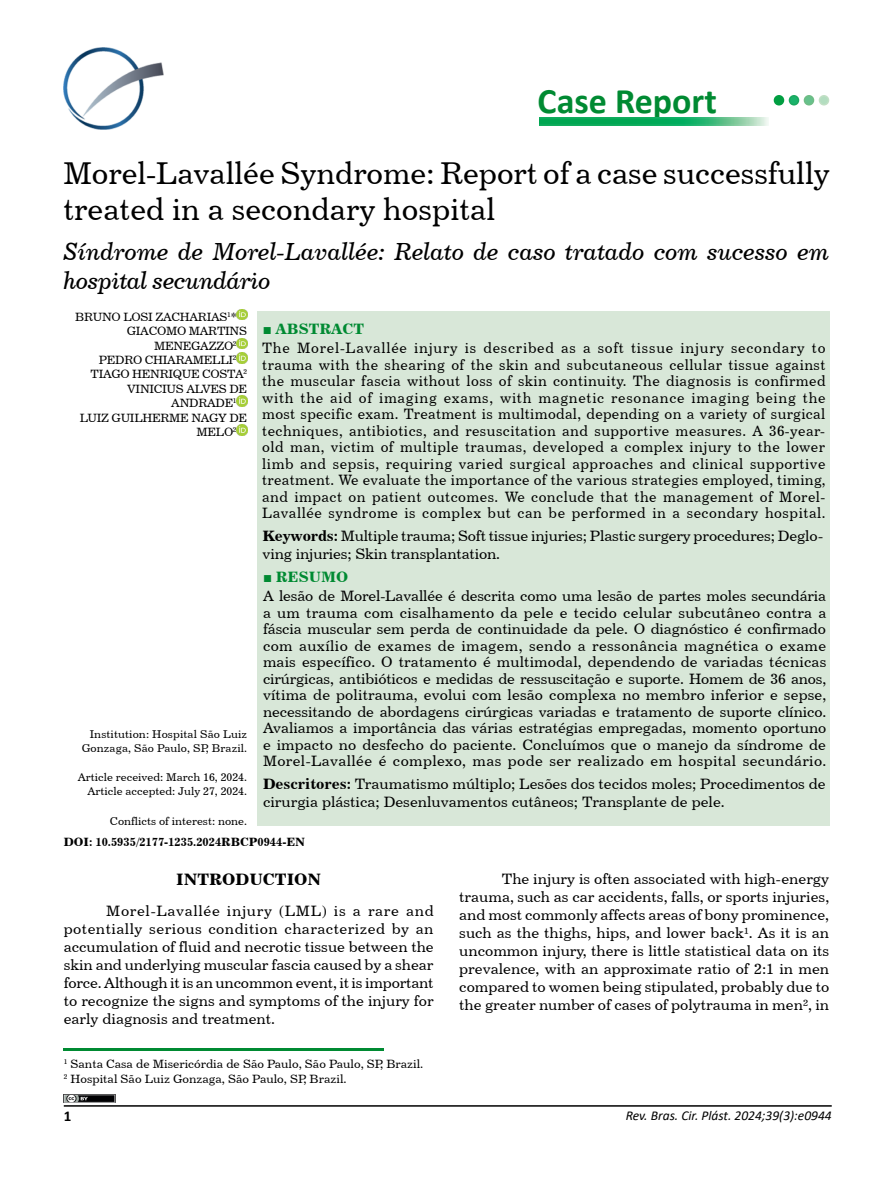
<style>
.page{position:relative;width:893px;height:1191px;background:#fff}
.page>*{position:absolute;margin:0;border:0;box-sizing:border-box;transform-origin:0 0}
.t1{font:700 36px "Calibri";color:#008a32}
.t2{font:31.5px/36px "Century 731 BT Roman A";letter-spacing:-.005em;color:#000;scale:.96 1}
.t3{font:24.75px/28.5px "Century 731 BT Italic A";letter-spacing:-.01em;color:#000}
.t4{font:16.5px "Century 731 BT Bold A";color:#000}
.t5{font:15px/18px "Century 731 BT Roman A";color:#000;text-align:justify}
.t6{font:15px/16.5px "Century 731 BT Roman A";color:#000;text-align:justify;scale:.95 1}
.t7{font:15px "Century 731 BT Bold A";color:#008a32}
.t8{font:700 15px "Calibri";color:#000}
.t9{font:italic 13.5px "Calibri";color:#000}
.t10{font:12px "Century 731 BT Roman A";letter-spacing:-.025em;color:#000}
.t11{font:12px/15px "Century 731 BT Roman A";color:#000}
.t12{font:12px "Century 731 BT Bold A";color:#000}
.t13{font:11.25px/13.5px "Century 731 BT Roman A";color:#000;text-align:right}
.s1{font-family:"Times New Roman";font-weight:700}
.s2{font-family:"Century 731 BT Bold A"}
</style>
<div class="page">
<hr style="left:64px;top:1105px;width:768px;height:1px;background:#000">
<svg style="left:236px;top:309px;width:11px;height:11px"></svg>
<svg style="left:236px;top:338px;width:11px;height:25px"></svg>
<svg style="left:236px;top:396px;width:11px;height:10px"></svg>
<svg style="left:236px;top:424px;width:11px;height:11px"></svg>
<img style="left:63px;top:47px;width:101px;height:82px">
<div style="left:258px;top:312px;width:572px;height:514px;background:#d8e7d8"></div>
<hr style="left:64px;top:1048px;width:320px;height:2px;background:#008a32">
<img style="left:64px;top:1094px;width:51px;height:9px">
<img style="left:539px;top:118px;width:230px;height:7px">
<div style="left:774px;top:96px;width:9px;height:9px;background:#009e41;border-radius:50%"></div>
<div style="left:774px;top:95px;width:10px;height:10px;border:2px solid #009e41;border-radius:50%"></div>
<div style="left:789px;top:96px;width:9px;height:9px;background:#1ab26b;border-radius:50%"></div>
<div style="left:789px;top:95px;width:10px;height:10px;border:2px solid #1aa85e;border-radius:50%"></div>
<div style="left:804px;top:96px;width:9px;height:9px;background:#66c18c;border-radius:50%"></div>
<div style="left:804px;top:95px;width:10px;height:10px;border:2px solid #6fbc85;border-radius:50%"></div>
<div style="left:819px;top:96px;width:9px;height:9px;background:#b3ddc0;border-radius:50%"></div>
<div style="left:819px;top:95px;width:10px;height:10px;border:2px solid #c1dfc4;border-radius:50%"></div>
<h1 class="t1" style="left:538px;top:76px;width:181px">Case Report</h1>
<h2 class="t2" style="left:63px;top:155px;width:800px">Morel-Lavallée Syndrome: Report of a case successfully treated in a secondary hospital</h2>
<h3 class="t3" style="left:63px;top:237px;width:767px">Síndrome de Morel-Lavallée: Relato de caso tratado com sucesso em hospital secundário</h3>
<p class="t10" style="left:75px;top:309px;width:163px">BRUNO LOSI ZACHARIAS<sup>1</sup>*</p>
<p class="t10" style="left:127px;top:324px;width:122px">GIACOMO MARTINS</p>
<p class="t10" style="left:154px;top:338px;width:84px">MENEGAZZO<sup>2</sup></p>
<p class="t10" style="left:99px;top:352px;width:139px">PEDRO CHIARAMELLI<sup>2</sup></p>
<p class="t10" style="left:91px;top:367px;width:158px">TIAGO HENRIQUE COSTA<sup>2</sup></p>
<p class="t10" style="left:127px;top:381px;width:121px">VINICIUS ALVES DE</p>
<p class="t10" style="left:171px;top:396px;width:67px">ANDRADE<sup>1</sup></p>
<p class="t10" style="left:80px;top:410px;width:169px">LUIZ GUILHERME NAGY DE</p>
<p class="t10" style="left:197px;top:424px;width:42px">MELO<sup>2</sup></p>
<p class="t13" style="left:82px;top:727px;width:167px">Institution: Hospital São Luiz<br>Gonzaga, São Paulo, SP, Brazil.</p>
<p class="t13" style="left:78px;top:770px;width:171px">Article received: March 16, 2024.<br>Article accepted: July 27, 2024.</p>
<p class="t13" style="left:110px;top:814px;width:139px">Conflicts of interest: none.</p>
<p class="t7" style="left:263px;top:319px;width:103px"><span class="s1">■</span> ABSTRACT</p>
<p class="t6" style="left:262px;top:339px;width:595px">The Morel-Lavallée injury is described as a soft tissue injury secondary to trauma with the shearing of the skin and subcutaneous cellular tissue against the muscular fascia without loss of skin continuity. The diagnosis is confirmed with the aid of imaging exams, with magnetic resonance imaging being the most specific exam. Treatment is multimodal, depending on a variety of surgical techniques, antibiotics, and resuscitation and supportive measures. A 36-year&shy;old man, victim of multiple traumas, developed a complex injury to the lower limb and sepsis, requiring varied surgical approaches and clinical supportive treatment. We evaluate the importance of the various strategies employed, timing, and impact on patient outcomes. We conclude that the management of Morel-Lavallée syndrome is complex but can be performed in a secondary hospital.</p>
<p class="t5" style="left:263px;top:526px;width:562px"><span class="s2">Keywords:</span> Multiple trauma; Soft tissue injuries; Plastic surgery procedures; Deglo&shy;ving injuries; Skin transplantation.</p>
<p class="t7" style="left:263px;top:567px;width:87px"><span class="s1">■</span> RESUMO</p>
<p class="t5" style="left:263px;top:587px;width:565px;line-height:16.5px">A lesão de Morel-Lavallée é descrita como uma lesão de partes moles secundária a um trauma com cisalhamento da pele e tecido celular subcutâneo contra a fáscia muscular sem perda de continuidade da pele. O diagnóstico é confirmado com auxílio de exames de imagem, sendo a ressonância magnética o exame mais específico. O tratamento é multimodal, dependendo de variadas técnicas cirúrgicas, antibióticos e medidas de ressuscitação e suporte. Homem de 36 anos, vítima de politrauma, evolui com lesão complexa no membro inferior e sepse, necessitando de abordagens cirúrgicas variadas e tratamento de suporte clínico.<br>Avaliamos a importância das várias estratégias empregadas, momento oportuno e impacto no desfecho do paciente. Concluímos que o manejo da síndrome de Morel-Lavallée é complexo, mas pode ser realizado em hospital secundário.</p>
<p class="t5" style="left:263px;top:774px;width:564px"><span class="s2">Descritores:</span> Traumatismo múltiplo; Lesões dos tecidos moles; Procedimentos de cirurgia plástica; Desenluvamentos cutâneos; Transplante de pele.</p>
<p class="t12" style="left:64px;top:834px;width:243px">DOI: 10.5935/2177-1235.2024RBCP0944-EN</p>
<p class="t4" style="left:176px;top:869px;width:147px">INTRODUCTION</p>
<p class="t5" style="left:64px;top:901px;width:372px;text-indent:43px">Morel-Lavallée injury (LML) is a rare and potentially serious condition characterized by an accumulation of fluid and necrotic tissue between the skin and underlying muscular fascia caused by a shear force. Although it is an uncommon event, it is important to recognize the signs and symptoms of the injury for early diagnosis and treatment.</p>
<p class="t11" style="left:64px;top:1056px;width:361px"><sup>1</sup> Santa Casa de Misericórdia de São Paulo, São Paulo, SP, Brazil.<br><sup>2</sup> Hospital São Luiz Gonzaga, São Paulo, SP, Brazil.</p>
<p class="t5" style="left:459px;top:869px;width:371px;text-indent:43px">The injury is often associated with high-energy trauma, such as car accidents, falls, or sports injuries, and most commonly affects areas of bony prominence, such as the thighs, hips, and lower back¹. As it is an uncommon injury, there is little statistical data on its prevalence, with an approximate ratio of 2:1 in men compared to women being stipulated, probably due to the greater number of cases of polytrauma in men², in</p>
<p class="t8" style="left:64px;top:1105px;width:9px">1</p>
<p class="t9" style="left:626px;top:1106px;width:208px">Rev. Bras. Cir. Plást. 2024;39(3):e0944</p>
</div>
